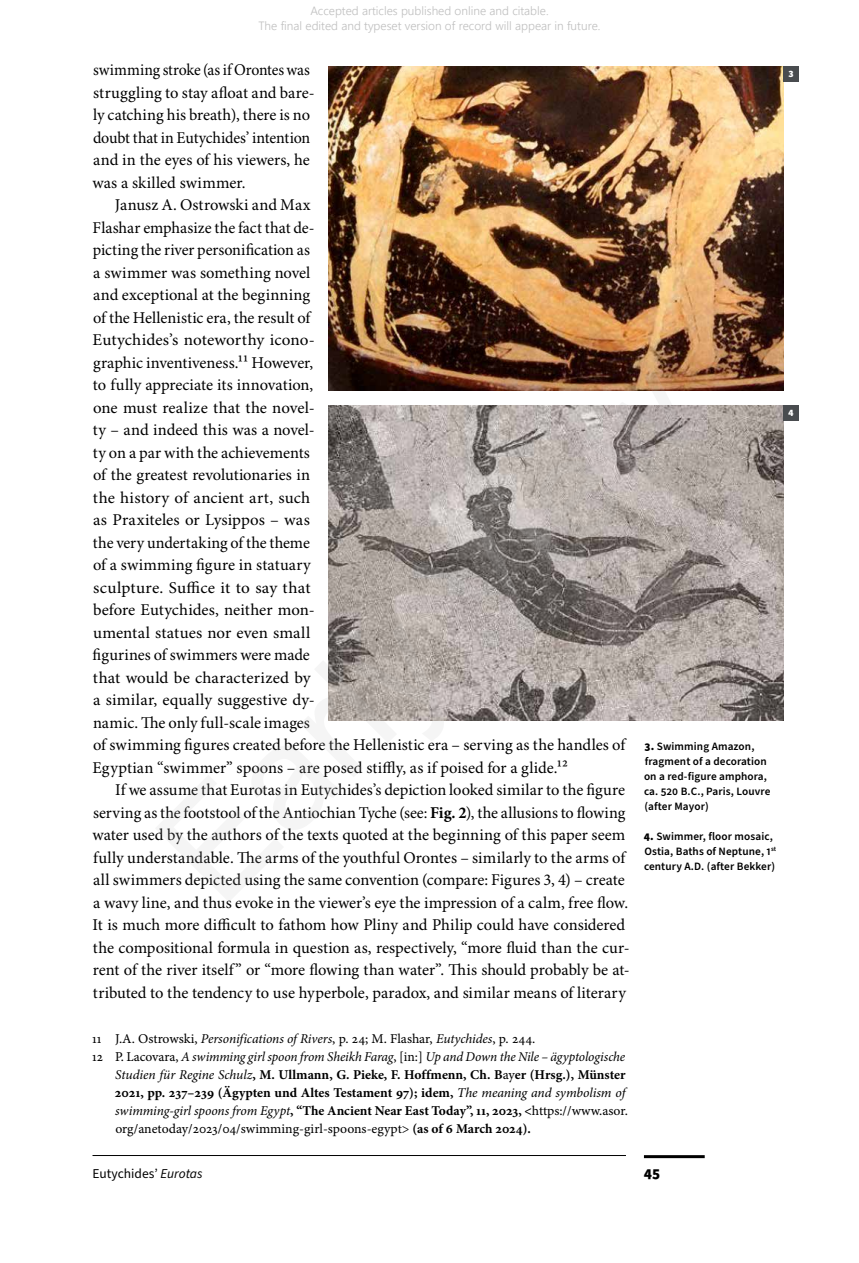
<style>
.page{position:relative;width:859px;height:1263px;background:#fff}
.page>*{position:absolute;margin:0;border:0;box-sizing:border-box;transform-origin:0 0}
.t1{font:16.5px/22.5px "Minion Pro";letter-spacing:-.005em;color:#000}
.t2{font:16.5px/22.5px "Minion Pro";letter-spacing:-.005em;color:#000;scale:.95 1}
.t3{font:900 15px "Source Sans Pro";color:#000}
.t4{font:italic 13.5px/18px "Minion Pro";letter-spacing:-.01em;color:#000}
.t5{font:13.5px "Minion Pro Capt";color:#000}
.t6{font:13.5px "Source Sans Pro";color:#000}
.t7{font:300 12px/14.4px "Nirmala UI";color:#bfbfbf;text-align:center}
.t8{font:600 11.25px/15px "Source Sans Pro";letter-spacing:.01em;color:#000}
.t9{font:900 9.75px "Source Sans Pro";color:#fff}
.s1{font-family:"Minion Pro Capt"}
.s2{font-weight:700}
.s3{font-family:"Minion Pro";font-style:italic}
.s4{font-family:"Minion Pro Capt";font-style:normal}
.s5{font-weight:700;font-style:normal}
.s6{font-family:"Minion Pro";font-weight:700}
.s7{font-weight:900}
.s8{font-style:italic}
</style>
<div class="page">
<img style="left:329px;top:66px;width:454px;height:324px">
<img style="left:329px;top:405px;width:454px;height:315px">
<div style="left:783px;top:66px;width:15px;height:15px;background:#494c4f"></div>
<div style="left:783px;top:405px;width:15px;height:15px;background:#494c4f"></div>
<hr style="left:644px;top:1155px;width:61px;height:3px;background:#000">
<hr style="left:93px;top:1155px;width:533px;height:1px;background:#000">
<p class="t7" style="left:258px;top:3px;width:344px">Accepted articles published online and citable.<br>The final edited and typeset version of record will appear in future.</p>
<p class="t2" style="left:92px;top:59px;width:235px">swimming stroke (as if Orontes was struggling to stay afloat and bare&shy;ly catching his breath), there is no doubt that in Eutychides’ intention and in the eyes of his viewers, he was a skilled swimmer.</p>
<p class="t1" style="left:93px;top:194px;width:536px;text-indent:22px">Janusz A. Ostrowski and Max<br>Flashar emphasize the fact that de-<br>picting the river personification as<br>a swimmer was something novel<br>and exceptional at the beginning<br>of the Hellenistic era, the result of<br>Eutychides’s noteworthy icono-<br>graphic inventiveness.<span class="s1">11</span> However,<br>to fully appreciate its innovation,<br>one must realize that the novel-<br>ty – and indeed this was a novel-<br>ty on a par with the achievements<br>of the greatest revolutionaries in<br>the history of ancient art, such<br>as Praxiteles or Lysippos – was<br>the very undertaking of the theme<br>of a swimming figure in statuary<br>sculpture. Suffice it to say that<br>before Eutychides, neither mon-<br>umental statues nor even small<br>figurines of swimmers were made<br>that would be characterized by<br>a similar, equally suggestive dy-<br>namic. The only full-scale images<br>of swimming figures created before the Hellenistic era – serving as the handles of Egyptian “swimmer” spoons – are posed stiffly, as if poised for a glide.<span class="s1">12</span></p>
<p class="t1" style="left:92px;top:779px;width:539px;text-indent:23px">If we assume that Eurotas in Eutychides’s depiction looked similar to the figure serving as the footstool of the Antiochian Tyche (see: <span class="s2">Fig. 2</span>), the allusions to flowing water used by the authors of the texts quoted at the beginning of this paper seem fully understandable. The arms of the youthful Orontes – similarly to the arms of all swimmers depicted using the same convention (compare: Figures 3, 4) – create a wavy line, and thus evoke in the viewer’s eye the impression of a calm, free flow.<br>It is much more difficult to fathom how Pliny and Philip could have considered the compositional formula in question as, respectively, “more fluid than the cur&shy;rent of the river itself” or “more flowing than water”. This should probably be at&shy;tributed to the tendency to use hyperbole, paradox, and similar means of literary</p>
<p class="t5" style="left:92px;top:1029px;width:444px">11 J.A. Ostrowski, <span class="s3">Personifications of Rivers</span>, p. 24; M. Flashar, <span class="s3">Eutychides</span>, p. 244.</p>
<p class="t4" style="left:115px;top:1047px;width:515px;text-indent:-23px"><span class="s4">12 P. Lacovara,</span> A swimming girl spoon from Sheikh Farag<span class="s4">, [in:]</span> Up and Down the Nile – ägyptologische Studien für Regine Schulz<span class="s5">, M. Ullmann, G. Pieke, F. Hoffmenn, Ch. B</span><span class="s4">ay</span><span class="s5">er (Hrsg.), Münster 2021, pp. 237–239 (Ägypten und Altes Testament 97); idem,</span> The meaning and symbolism of swimming-girl spoons from Egypt<span class="s5">, “The Ancient Near East Today”, 11, 2023, &lt;</span><span class="s4">https://www.asor.</span></p>
<p class="t5" style="left:115px;top:1119px;width:417px">org/anetoday/2023/04/swimming-girl-spoons-egypt&gt; <span class="s6">(as of 6 March 2024).</span></p>
<p class="t9" style="left:788px;top:67px;width:7px">3</p>
<p class="t9" style="left:788px;top:406px;width:7px">4</p>
<p class="t8" style="left:644px;top:739px;width:128px"><span class="s7">3.</span> Swimming Amazon, fragment of a decoration on a red-figure amphora, ca. 520 B.C., Paris, Louvre (after Mayor)</p>
<p class="t8" style="left:644px;top:829px;width:134px"><span class="s7">4.</span> Swimmer, floor mosaic,<br>Ostia, Baths of Neptune, 1<sup>st </sup>century A.D. (after Bekker)</p>
<p class="t6" style="left:93px;top:1164px;width:112px">Eutychides’ <span class="s8">Eurotas</span></p>
<p class="t3" style="left:644px;top:1162px;width:18px">45</p>
</div>
